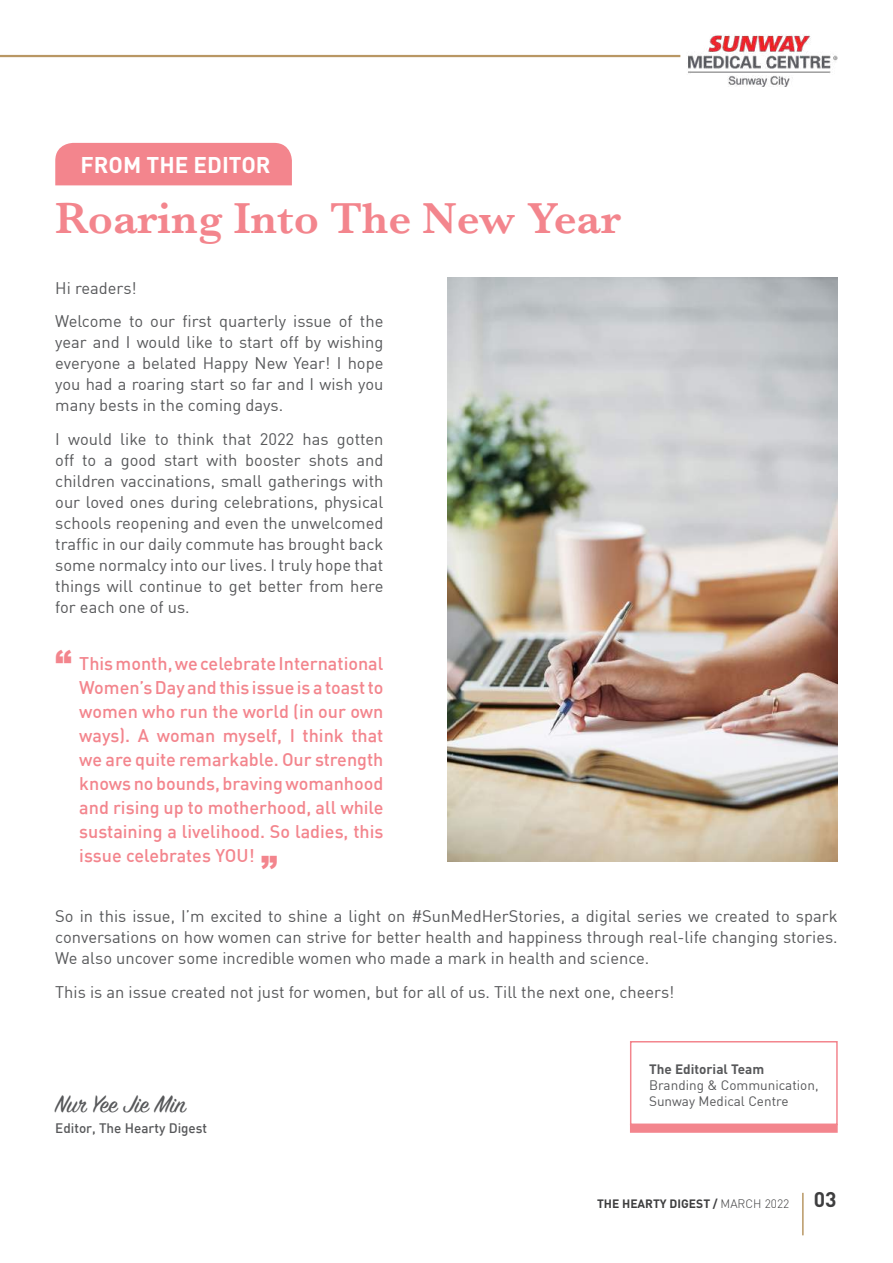
<style>
.page{position:relative;width:893px;height:1263px;background:#fff}
.page>*{position:absolute;margin:0;border:0;box-sizing:border-box;transform-origin:0 0}
.t1{font:600 45px "Baskerville";color:#f3858d}
.t2{font:900 33px "Arial";color:#f3858d}
.t3{font:27px "Sign Painter House Script";letter-spacing:-.01em;color:#57585a}
.t4{font:700 22.5px "DIN";color:#fff}
.t5{font:500 18px/24px "DIN";color:#f3858d;text-align:justify}
.t6{font:16.5px/21px "DIN";color:#57585a;text-align:justify}
.t7{font:13.5px/16.2px "DIN";color:#57585a}
.t8{font:500 13.5px "DIN";color:#57585a}
.t9{font:700 13.5px "DIN";color:#57585a}
.t10{font:700 12px "DIN";color:#3e3e3f}
.s1{font-weight:300}
.s2{font-size:21px}
</style>
<div class="page">
<hr style="left:0;top:55px;width:680px;height:2px;background:#b99764">
<img style="left:688px;top:35px;width:150px;height:51px">
<hr style="left:802px;top:1193px;width:2px;height:42px;background:#b99764">
<div style="left:55px;top:143px;width:237px;height:42px;background:#f3858d"></div>
<div style="left:630px;top:1041px;width:208px;height:84px;border:2px solid #f3858d"></div>
<div style="left:630px;top:1124px;width:208px;height:9px;background:#f3858d"></div>
<img style="left:447px;top:277px;width:390px;height:585px">
<h3 class="t4" style="left:81px;top:150px;width:191px">FROM THE EDITOR</h3>
<h1 class="t1" style="left:55px;top:187px;width:567px">Roaring Into The New Year</h1>
<p class="t6" style="left:55px;top:270px;width:330px;line-height:33.8px">Hi readers!<br>Welcome to our first quarterly issue of the</p>
<p class="t6" style="left:55px;top:331px;width:330px">year and I would like to start off by wishing everyone a belated Happy New Year! I hope you had a roaring start so far and I wish you many bests in the coming days.</p>
<p class="t6" style="left:55px;top:428px;width:330px">I would like to think that 2022 has gotten off to a good start with booster shots and children vaccinations, small gatherings with our loved ones during celebrations, physical schools reopening and even the unwelcomed traffic in our daily commute has brought back some normalcy into our lives. I truly hope that things will continue to get better from here for each one of us.</p>
<h2 class="t2" style="left:55px;top:638px;width:18px">“</h2>
<p class="t5" style="left:79px;top:651px;width:306px">This month, we celebrate International Women’s Day and this issue is a toast to women who run the world (in our own ways). A woman myself, I think that we are quite remarkable. Our strength knows no bounds, braving womanhood and rising up to motherhood, all while sustaining a livelihood. So ladies, this issue celebrates YOU!</p>
<h2 class="t2" style="left:278px;top:880px;width:18px;rotate:-180deg">“</h2>
<p class="t6" style="left:55px;top:905px;width:784px">So in this issue, I’m excited to shine a light on #SunMedHerStories, a digital series we created to spark conversations on how women can strive for better health and happiness through real-life changing stories.<br>We also uncover some incredible women who made a mark in health and science.</p>
<p class="t6" style="left:55px;top:981px;width:621px">This is an issue created not just for women, but for all of us. Till the next one, cheers!</p>
<h3 class="t3" style="left:55px;top:1088px;width:132px">Nur Yee Jie Min</h3>
<p class="t8" style="left:55px;top:1119px;width:153px">Editor, The Hearty Digest</p>
<p class="t9" style="left:649px;top:1060px;width:117px">The Editorial Team</p>
<p class="t7" style="left:649px;top:1076px;width:171px">Branding &amp; Communication,<br>Sunway Medical Centre</p>
<p class="t10" style="left:597px;top:1195px;width:241px">THE HEARTY DIGEST / <span class="s1">MARCH 2022</span> <span class="s2">03</span></p>
</div>
